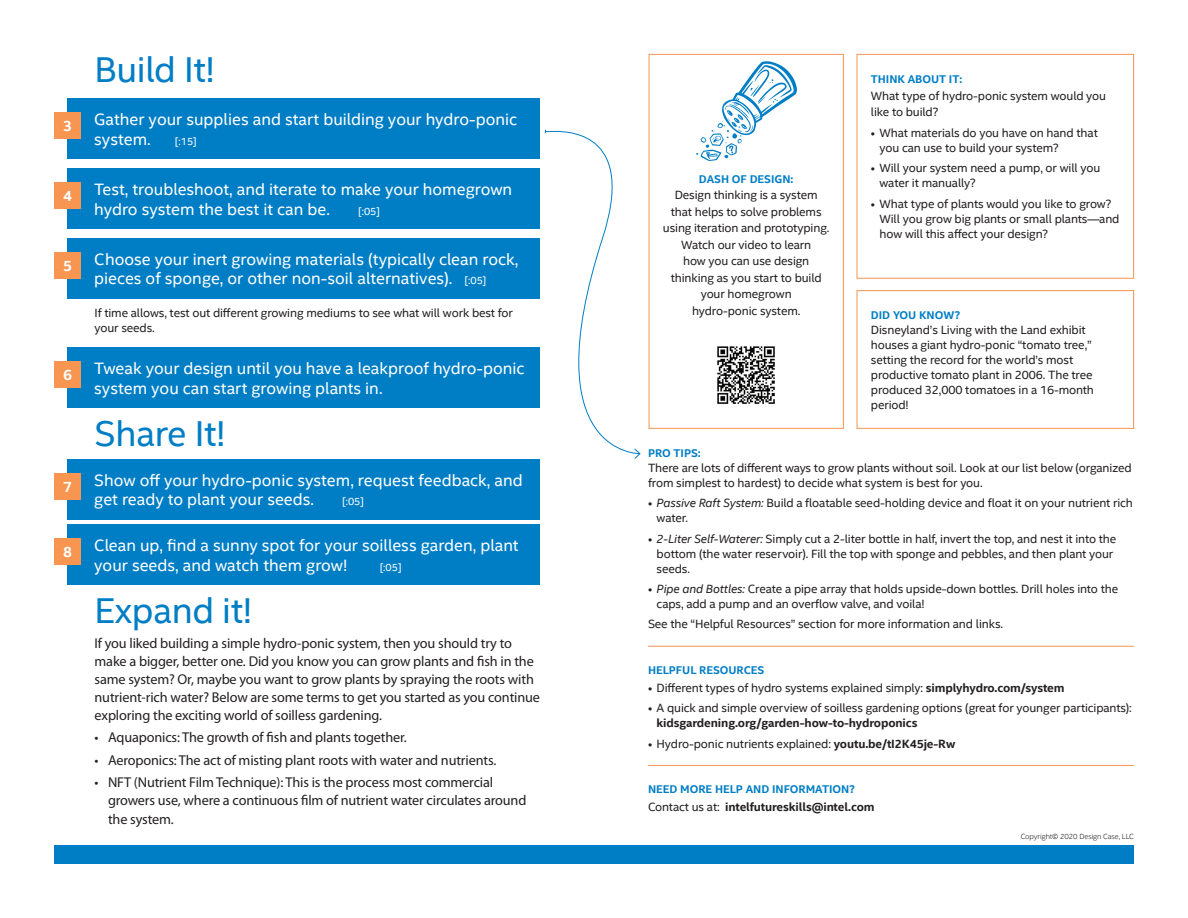
<style>
.page{position:relative;width:1188px;height:918px;background:#fff}
.page>*{position:absolute;margin:0;border:0;box-sizing:border-box;transform-origin:0 0}
.t1{font:36px "Intel Clear";letter-spacing:-.01em;color:#007ec5}
.t2{font:16.5px/19.5px "Intel Clear";color:#fff}
.t3{font:700 15px "Intel Clear";color:#fff}
.t4{font:14.25px/18px "Myriad Pro";letter-spacing:-.01em;color:#231f20}
.t5{font:12px/15px "Intel Clear";letter-spacing:-.01em;color:#231f20}
.t6{font:700 12px "Intel Clear";letter-spacing:-.01em;color:#231f20}
.t7{font:700 11.25px "Intel Clear";color:#007ec5}
.t8{font:10.5px "Intel Clear";color:#fff}
.t9{font:300 7.5px "Intel Clear";letter-spacing:-.01em;color:#231f20}
.s1{font-size:10.5px}
.s2{font-style:italic}
.s3{font-weight:700}
.s4{font-weight:400}
</style>
<div class="page">
<div style="left:54px;top:845px;width:1080px;height:19px;background:#007ec5"></div>
<div style="left:67px;top:98px;width:473px;height:61px;background:#007ec5"></div>
<div style="left:67px;top:168px;width:473px;height:61px;background:#007ec5"></div>
<div style="left:67px;top:238px;width:473px;height:61px;background:#007ec5"></div>
<div style="left:67px;top:347px;width:473px;height:61px;background:#007ec5"></div>
<div style="left:67px;top:459px;width:473px;height:61px;background:#007ec5"></div>
<div style="left:67px;top:524px;width:473px;height:61px;background:#007ec5"></div>
<div style="left:54px;top:112px;width:27px;height:27px;background:#f79551"></div>
<div style="left:54px;top:182px;width:27px;height:27px;background:#f79551"></div>
<div style="left:54px;top:252px;width:27px;height:27px;background:#f79551"></div>
<div style="left:54px;top:361px;width:27px;height:27px;background:#f79551"></div>
<div style="left:54px;top:473px;width:27px;height:27px;background:#f79551"></div>
<div style="left:54px;top:538px;width:27px;height:27px;background:#f79551"></div>
<hr style="left:648px;top:646px;width:486px;height:1px;background:#f79551">
<hr style="left:648px;top:765px;width:486px;height:1px;background:#f79551">
<svg style="left:544px;top:130px;width:97px;height:329px"></svg>
<div style="left:649px;top:54px;width:195px;height:375px;border:1px solid #f79551"></div>
<div style="left:857px;top:54px;width:277px;height:225px;border:1px solid #f79551"></div>
<div style="left:857px;top:290px;width:277px;height:139px;border:1px solid #f79551"></div>
<img style="left:696px;top:61px;width:100px;height:100px">
<img style="left:717px;top:346px;width:58px;height:58px">
<p class="t3" style="left:63px;top:116px;width:10px">3</p>
<p class="t3" style="left:63px;top:185px;width:10px">4</p>
<p class="t3" style="left:63px;top:255px;width:10px">5</p>
<p class="t3" style="left:63px;top:364px;width:10px">6</p>
<p class="t3" style="left:63px;top:476px;width:10px">7</p>
<p class="t3" style="left:63px;top:542px;width:10px">8</p>
<h1 class="t1" style="left:95px;top:44px;width:122px">Build It!</h1>
<h2 class="t2" style="left:94px;top:109px;width:424px">Gather your supplies and start building your hydro-ponic system.</h2>
<p class="t8" style="left:175px;top:134px;width:23px">[:15]</p>
<h2 class="t2" style="left:94px;top:179px;width:420px">Test, troubleshoot, and iterate to make your homegrown hydro system the best it can be.</h2>
<p class="t8" style="left:358px;top:204px;width:23px">[:05]</p>
<h2 class="t2" style="left:94px;top:249px;width:426px">Choose your inert growing materials (typically clean rock, pieces of sponge, or other non-soil alternatives). <span class="s1">[:05]</span></h2>
<p class="t5" style="left:95px;top:305px;width:420px">If time allows, test out different growing mediums to see what will work best for your seeds.</p>
<h2 class="t2" style="left:94px;top:358px;width:432px">Tweak your design until you have a leakproof hydro-ponic system you can start growing plants in.</h2>
<h1 class="t1" style="left:95px;top:409px;width:133px">Share It!</h1>
<h2 class="t2" style="left:94px;top:470px;width:430px">Show off your hydro-ponic system, request feedback, and get ready to plant your seeds.</h2>
<p class="t8" style="left:342px;top:495px;width:23px">[:05]</p>
<h2 class="t2" style="left:94px;top:535px;width:426px">Clean up, find a sunny spot for your soilless garden, plant your seeds, and watch them grow!</h2>
<p class="t8" style="left:380px;top:560px;width:23px">[:05]</p>
<h1 class="t1" style="left:95px;top:586px;width:159px">Expand it!</h1>
<p class="t4" style="left:95px;top:635px;width:447px">If you liked building a simple hydro-ponic system, then you should try to make a bigger, better one. Did you know you can grow plants and fish in the same system? Or, maybe you want to grow plants by spraying the roots with nutrient-rich water? Below are some terms to get you started as you continue exploring the exciting world of soilless gardening.</p>
<p class="t4" style="left:95px;top:729px;width:314px">• Aquaponics: The growth of fish and plants together.</p>
<p class="t4" style="left:95px;top:751px;width:403px">• Aeroponics: The act of misting plant roots with water and nutrients.</p>
<p class="t4" style="left:108px;top:773px;width:420px;text-indent:-13px">• NFT (Nutrient Film Technique): This is the process most commercial growers use, where a continuous film of nutrient water circulates around</p>
<p class="t4" style="left:108px;top:811px;width:67px">the system.</p>
<p class="t7" style="left:699px;top:171px;width:96px">DASH OF DESIGN:</p>
<p class="t5" style="left:663px;top:186px;width:168px;line-height:16.5px;text-align:center">Design thinking is a system that helps to solve problems using iteration and prototyping.<br>Watch our video to learn<br>how you can use design thinking as you start to build your homegrown<br>hydro-ponic system.</p>
<p class="t7" style="left:871px;top:72px;width:93px">THINK ABOUT IT:</p>
<p class="t5" style="left:871px;top:87px;width:237px;line-height:16.5px">What type of hydro-ponic system would you like to build?</p>
<p class="t5" style="left:880px;top:125px;width:220px;text-indent:-9px">• What materials do you have on hand that you can use to build your system?</p>
<p class="t5" style="left:880px;top:160px;width:222px;text-indent:-9px">• Will your system need a pump, or will you water it manually?</p>
<p class="t5" style="left:880px;top:196px;width:242px;text-indent:-9px">• What type of plants would you like to grow?<br>Will you grow big plants or small plants—and how will this affect your design?</p>
<p class="t7" style="left:871px;top:307px;width:91px">DID YOU KNOW?</p>
<p class="t5" style="left:871px;top:322px;width:225px">Disneyland’s Living with the Land exhibit houses a giant hydro-ponic “tomato tree,” setting the record for the world’s most productive tomato plant in 2006. The tree produced 32,000 tomatoes in a 16-month period!</p>
<p class="t7" style="left:648px;top:445px;width:54px">PRO TIPS:</p>
<p class="t5" style="left:648px;top:460px;width:485px">There are lots of different ways to grow plants without soil. Look at our list below (organized from simplest to hardest) to decide what system is best for you.</p>
<p class="t5" style="left:657px;top:495px;width:478px;text-indent:-9px">• <span class="s2">Passive Raft System:</span> Build a floatable seed-holding device and float it on your nutrient rich water.</p>
<p class="t5" style="left:657px;top:531px;width:461px;text-indent:-9px">• <span class="s2">2-Liter Self-Waterer:</span> Simply cut a 2-liter bottle in half, invert the top, and nest it into the bottom (the water reservoir). Fill the top with sponge and pebbles, and then plant your seeds.</p>
<p class="t5" style="left:657px;top:581px;width:463px;text-indent:-9px">• <span class="s2">Pipe and Bottles:</span> Create a pipe array that holds upside-down bottles. Drill holes into the caps, add a pump and an overflow valve, and voila!</p>
<p class="t5" style="left:648px;top:616px;width:357px">See the “Helpful Resources” section for more information and links.</p>
<p class="t7" style="left:648px;top:662px;width:118px">HELPFUL RESOURCES</p>
<p class="t5" style="left:648px;top:680px;width:418px">• Different types of hydro systems explained simply: <span class="s3">simplyhydro.com/system</span></p>
<p class="t5" style="left:648px;top:700px;width:485px">• A quick and simple overview of soilless gardening options (great for younger participants):</p>
<p class="t6" style="left:657px;top:715px;width:262px">kidsgardening.org/garden-how-to-hydroponics</p>
<p class="t5" style="left:648px;top:736px;width:309px">• Hydro-ponic nutrients explained: <span class="s3">youtu.be/tI2K45je-Rw</span></p>
<p class="t7" style="left:648px;top:781px;width:208px">NEED MORE HELP AND INFORMATION?</p>
<p class="t6" style="left:648px;top:799px;width:228px"><span class="s4">Contact us at:</span> intelfutureskills@intel.com</p>
<p class="t9" style="left:1021px;top:831px;width:115px">Copyright© 2020 Design Case, LLC</p>
</div>
